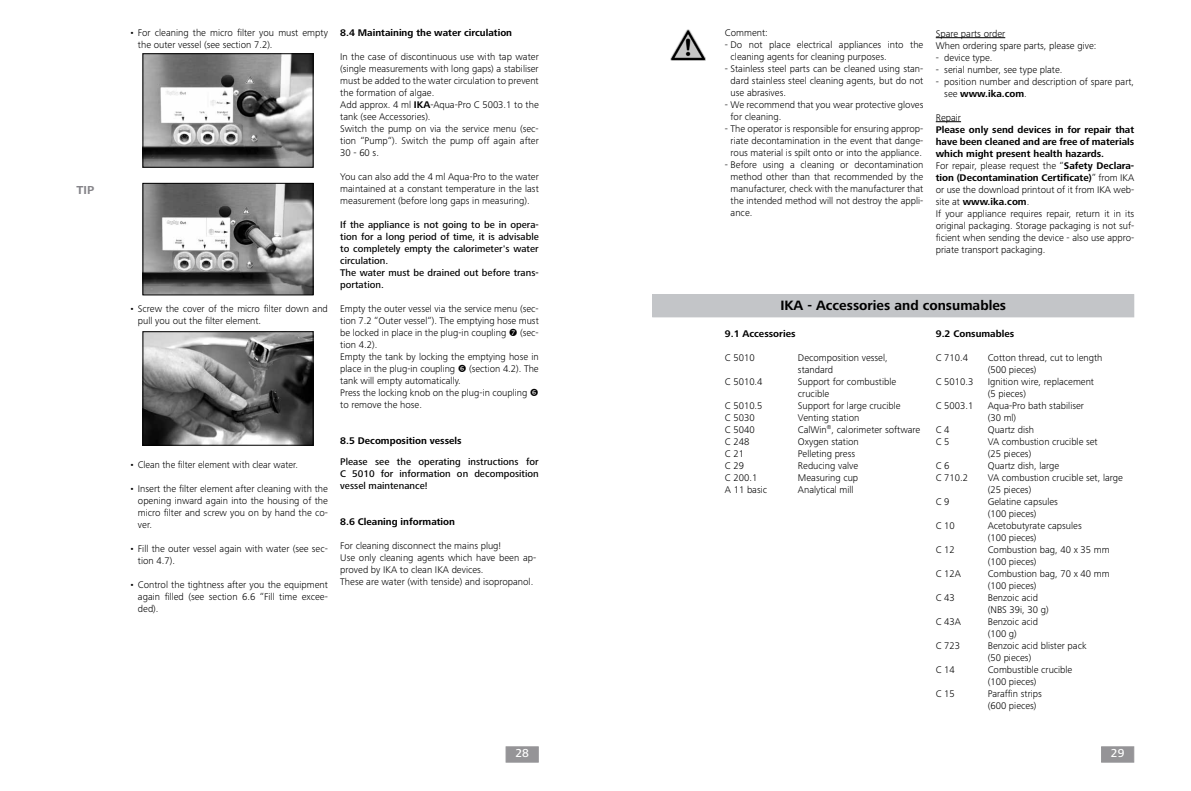
<style>
.page{position:relative;width:1191px;height:791px;background:#fff}
.page>*{position:absolute;margin:0;border:0;box-sizing:border-box;transform-origin:0 0}
.t1{font:700 14px "Frutiger Next IKA";color:#000}
.t2{font:500 12px "Frutiger Next IKA";color:#fff}
.t3{font:700 12px "Frutiger Next IKA";color:#858489}
.t4{font:300 10px/12px "Frutiger Next IKA";color:#000}
.t5{font:500 10px/12px "Frutiger Next IKA";color:#000}
.t6{font:700 10px "Frutiger Next IKA";color:#000}
.s1{font-weight:700}
</style>
<div class="page">
<div style="left:505px;top:746px;width:34px;height:17px;background:#959497;border:1px solid #68676b"></div>
<div style="left:1101px;top:746px;width:33px;height:17px;background:#959497;border:1px solid #68676b"></div>
<img style="left:145px;top:55px;width:166px;height:110px">
<div style="left:143px;top:53px;width:170px;height:114px;border:1px solid #000"></div>
<img style="left:145px;top:185px;width:166px;height:108px">
<div style="left:143px;top:183px;width:170px;height:112px;border:1px solid #000"></div>
<img style="left:145px;top:333px;width:166px;height:110px">
<div style="left:143px;top:331px;width:170px;height:114px;border:1px solid #000"></div>
<hr style="left:935px;top:37px;width:70px;height:1px;background:#000">
<svg style="left:935px;top:121px;width:26px;height:1px"></svg>
<img style="left:670px;top:29px;width:35px;height:31px">
<div style="left:652px;top:295px;width:481px;height:22px;background:#c3c5c8"></div>
<div style="left:652px;top:294px;width:482px;height:23px;border:1px solid #c3c5c8"></div>
<p class="t3" style="left:77px;top:183px;width:19px">TIP</p>
<p class="t4" style="left:138px;top:26px;width:191px;text-indent:-9px">• For cleaning the micro filter you must empty the outer vessel (see section 7.2).</p>
<p class="t4" style="left:138px;top:302px;width:191px;text-indent:-9px">• Screw the cover of the micro filter down and pull you out the filter element.</p>
<p class="t4" style="left:129px;top:458px;width:170px">• Clean the filter element with clear water.</p>
<p class="t4" style="left:138px;top:482px;width:191px;text-align:justify;text-indent:-8px">• Insert the filter element after cleaning with the opening inward again into the housing of the micro filter and screw you on by hand the co&shy;ver.</p>
<p class="t4" style="left:138px;top:542px;width:191px;text-indent:-8px">• Fill the outer vessel again with water (see sec&shy;tion 4.7).</p>
<p class="t4" style="left:138px;top:578px;width:191px;text-align:justify;text-indent:-8px">• Control the tightness after you the equipment again filled (see section 6.6 “Fill time excee&shy;ded).</p>
<p class="t6" style="left:340px;top:27px;width:173px">8.4 Maintaining the water circulation</p>
<p class="t4" style="left:340px;top:51px;width:200px">In the case of discontinuous use with tap water (single measurements with long gaps) a stabiliser must be added to the water circulation to prevent the formation of algae.<br>Add approx. 4 ml <span class="s1">IKA</span>-Aqua-Pro C 5003.1 to the tank (see Accessories).<br>Switch the pump on via the service menu (sec&shy;tion “Pump“). Switch the pump off again after 30 - 60 s.</p>
<p class="t4" style="left:340px;top:171px;width:200px;text-align:justify">You can also add the 4 ml Aqua-Pro to the water maintained at a constant temperature in the last measurement (before long gaps in measuring).</p>
<p class="t5" style="left:340px;top:219px;width:200px">If the appliance is not going to be in opera&shy;tion for a long period of time, it is advisable to completely empty the calorimeter's water circulation.<br>The water must be drained out before trans&shy;portation.</p>
<p class="t4" style="left:340px;top:303px;width:200px;text-align:justify">Empty the outer vessel via the service menu (sec&shy;tion 7.2 “Outer vessel“). The emptying hose must be locked in place in the plug-in coupling</p>
<p class="t4" style="left:520px;top:327px;width:20px">(sec-</p>
<p class="t4" style="left:340px;top:339px;width:200px">tion 4.2).<br>Empty the tank by locking the emptying hose in place in the plug-in coupling</p>
<p class="t4" style="left:469px;top:363px;width:71px">(section 4.2). The</p>
<p class="t4" style="left:340px;top:375px;width:189px">tank will empty automatically.<br>Press the locking knob on the plug-in coupling to remove the hose.</p>
<p class="t6" style="left:340px;top:435px;width:123px">8.5 Decomposition vessels</p>
<p class="t5" style="left:340px;top:456px;width:200px;text-align:justify">Please see the operating instructions for C 5010 for information on decomposition vessel maintenance!</p>
<p class="t6" style="left:340px;top:515px;width:116px">8.6 Cleaning information</p>
<p class="t4" style="left:340px;top:539px;width:197px">For cleaning disconnect the mains plug!<br>Use only cleaning agents which have been ap&shy;proved by IKA to clean IKA devices.<br>These are water (with tenside) and isopropanol.</p>
<p class="t4" style="left:725px;top:27px;width:44px">Comment:</p>
<p class="t4" style="left:730px;top:39px;width:194px;text-indent:-6px">- Do not place electrical appliances into the cleaning agents for cleaning purposes.</p>
<p class="t4" style="left:730px;top:63px;width:194px;text-align:justify;text-indent:-6px">- Stainless steel parts can be cleaned using stan&shy;dard stainless steel cleaning agents, but do not use abrasives.</p>
<p class="t4" style="left:730px;top:99px;width:194px;text-indent:-6px">- We recommend that you wear protective gloves for cleaning.</p>
<p class="t4" style="left:725px;top:123px;width:200px;text-align:center">- The operator is responsible for ensuring approp&shy;riate decontamination in the event that dange&shy;rous material is spilt onto or into the appliance.</p>
<p class="t4" style="left:730px;top:159px;width:194px;text-align:justify;text-indent:-6px">- Before using a cleaning or decontamination method other than that recommended by the manufacturer, check with the manufacturer that the intended method will not destroy the appli&shy;ance.</p>
<p class="t4" style="left:935px;top:27px;width:162px">Spare parts order<br>When ordering spare parts, please give:</p>
<p class="t4" style="left:935px;top:51px;width:58px">- device type.</p>
<p class="t4" style="left:935px;top:63px;width:128px">- serial number, see type plate.</p>
<p class="t4" style="left:944px;top:75px;width:191px;text-indent:-8px">- position number and description of spare part, see <span class="s1">www.ika.com</span>.</p>
<p class="t4" style="left:935px;top:111px;width:27px">Repair</p>
<p class="t4" style="left:935px;top:123px;width:200px"><span class="s1">Please only send devices in for repair that have been cleaned and are free of materials which might present health hazards.<br></span>For repair, please request the “<span class="s1">Safety Declara&shy;tion (Decontamination Certificate)</span>” from IKA or use the download printout of it from IKA web&shy;site at <span class="s1">www.ika.com</span>.<br>If your appliance requires repair, return it in its original packaging. Storage packaging is not suf&shy;ficient when sending the device - also use appro&shy;priate transport packaging.</p>
<h1 class="t1" style="left:780px;top:298px;width:227px">IKA - Accessories and consumables</h1>
<p class="t6" style="left:725px;top:328px;width:72px">9.1 Accessories</p>
<p class="t4" style="left:725px;top:351px;width:31px">C 5010</p>
<p class="t4" style="left:798px;top:351px;width:91px">Decomposition vessel, standard</p>
<p class="t4" style="left:725px;top:375px;width:39px">C 5010.4</p>
<p class="t4" style="left:798px;top:375px;width:100px">Support for combustible crucible</p>
<p class="t4" style="left:725px;top:399px;width:39px">C 5010.5</p>
<p class="t4" style="left:798px;top:399px;width:104px">Support for large crucible</p>
<p class="t4" style="left:725px;top:411px;width:31px">C 5030</p>
<p class="t4" style="left:798px;top:411px;width:63px">Venting station</p>
<p class="t4" style="left:725px;top:423px;width:31px">C 5040</p>
<p class="t4" style="left:798px;top:423px;width:124px">CalWin<sup>®</sup>, calorimeter software</p>
<p class="t4" style="left:725px;top:435px;width:26px">C 248</p>
<p class="t4" style="left:798px;top:435px;width:62px">Oxygen station</p>
<p class="t4" style="left:725px;top:447px;width:21px">C 21</p>
<p class="t4" style="left:798px;top:447px;width:59px">Pelleting press</p>
<p class="t4" style="left:725px;top:459px;width:21px">C 29</p>
<p class="t4" style="left:798px;top:459px;width:62px">Reducing valve</p>
<p class="t4" style="left:725px;top:471px;width:34px">C 200.1</p>
<p class="t4" style="left:798px;top:471px;width:62px">Measuring cup</p>
<p class="t4" style="left:725px;top:483px;width:44px">A 11 basic</p>
<p class="t4" style="left:798px;top:483px;width:57px">Analytical mill</p>
<p class="t6" style="left:935px;top:328px;width:80px">9.2 Consumables</p>
<p class="t4" style="left:935px;top:352px;width:34px">C 710.4</p>
<p class="t4" style="left:987px;top:352px;width:116px">Cotton thread, cut to length (500 pieces)</p>
<p class="t4" style="left:935px;top:376px;width:39px">C 5010.3</p>
<p class="t4" style="left:987px;top:376px;width:108px">Ignition wire, replacement (5 pieces)</p>
<p class="t4" style="left:935px;top:400px;width:39px">C 5003.1</p>
<p class="t4" style="left:987px;top:400px;width:98px">Aqua-Pro bath stabiliser (30 ml)</p>
<p class="t4" style="left:935px;top:424px;width:15px">C 4</p>
<p class="t4" style="left:987px;top:424px;width:48px">Quartz dish</p>
<p class="t4" style="left:935px;top:436px;width:15px">C 5</p>
<p class="t4" style="left:987px;top:436px;width:111px">VA combustion crucible set (25 pieces)</p>
<p class="t4" style="left:935px;top:460px;width:15px">C 6</p>
<p class="t4" style="left:987px;top:460px;width:73px">Quartz dish, large</p>
<p class="t4" style="left:935px;top:472px;width:34px">C 710.2</p>
<p class="t4" style="left:987px;top:472px;width:137px">VA combustion crucible set, large (25 pieces)</p>
<p class="t4" style="left:935px;top:496px;width:15px">C 9</p>
<p class="t4" style="left:987px;top:496px;width:72px">Gelatine capsules (100 pieces)</p>
<p class="t4" style="left:935px;top:520px;width:21px">C 10</p>
<p class="t4" style="left:987px;top:520px;width:95px">Acetobutyrate capsules (100 pieces)</p>
<p class="t4" style="left:935px;top:544px;width:21px">C 12</p>
<p class="t4" style="left:987px;top:544px;width:123px">Combustion bag, 40 x 35 mm (100 pieces)</p>
<p class="t4" style="left:935px;top:568px;width:27px">C 12A</p>
<p class="t4" style="left:987px;top:568px;width:123px">Combustion bag, 70 x 40 mm (100 pieces)</p>
<p class="t4" style="left:935px;top:592px;width:21px">C 43</p>
<p class="t4" style="left:987px;top:592px;width:62px">Benzoic acid (NBS 39i, 30 g)</p>
<p class="t4" style="left:935px;top:616px;width:27px">C 43A</p>
<p class="t4" style="left:987px;top:616px;width:52px">Benzoic acid (100 g)</p>
<p class="t4" style="left:935px;top:640px;width:26px">C 723</p>
<p class="t4" style="left:987px;top:640px;width:100px">Benzoic acid blister pack (50 pieces)</p>
<p class="t4" style="left:935px;top:664px;width:21px">C 14</p>
<p class="t4" style="left:987px;top:664px;width:86px">Combustible crucible (100 pieces)</p>
<p class="t4" style="left:935px;top:688px;width:21px">C 15</p>
<p class="t4" style="left:987px;top:688px;width:56px">Paraffin strips (600 pieces)</p>
<p class="t2" style="left:515px;top:746px;width:15px">28</p>
<p class="t2" style="left:1111px;top:746px;width:15px">29</p>
</div>
